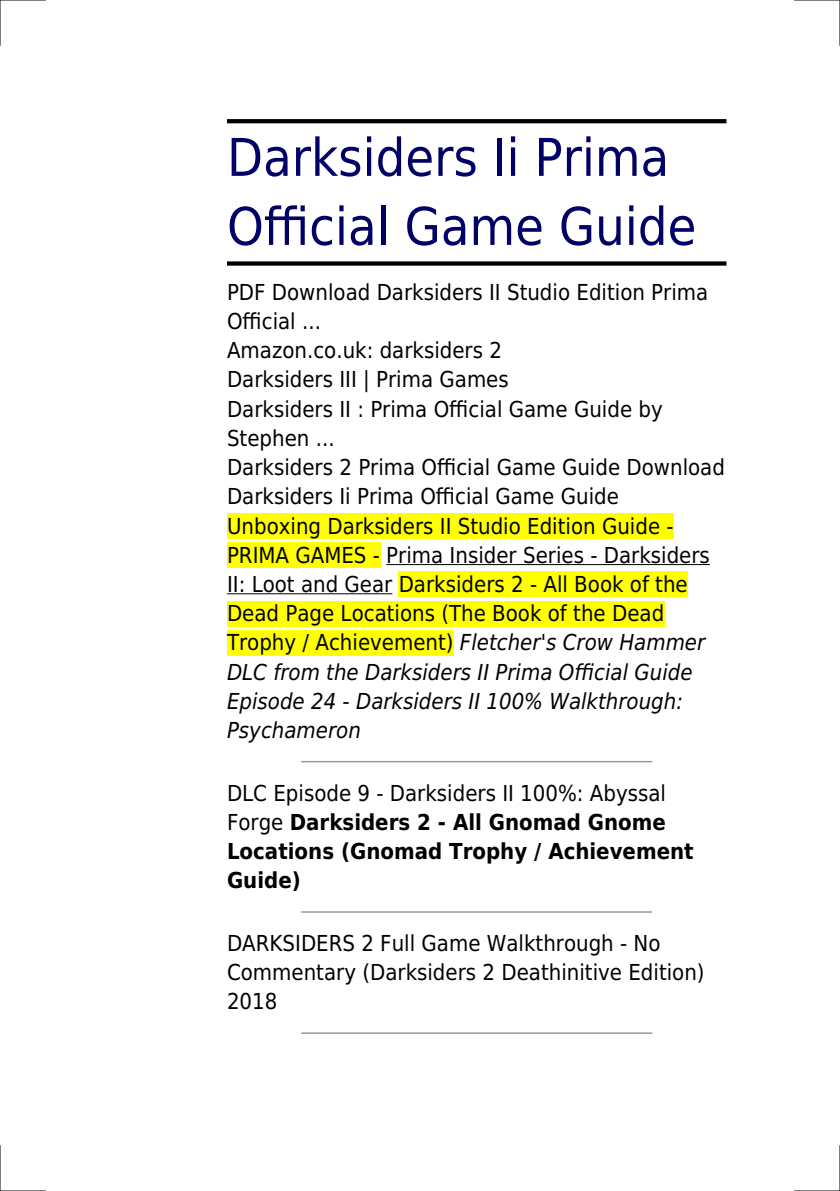
<style>
.page{position:relative;width:840px;height:1191px;background:#fff}
.page>*{position:absolute;margin:0;border:0;box-sizing:border-box;transform-origin:0 0}
.t1{font:52px/69px "DejaVu Sans Condensed";color:#006}
.t2{font:22px/29.2px "DejaVu Sans Condensed";color:#000}
.t3{font:700 22px/29.2px "DejaVu Sans Condensed";color:#000}
.s1{font-style:italic}
.s2{font-weight:400}
</style>
<div class="page">
<svg style="left:227px;top:119px;width:499px;height:4px;fill:#000"></svg>
<div style="left:227px;top:261px;width:499px;height:5px;background:#000"></div>
<div style="left:227px;top:513px;width:446px;height:26px;background:#ff0"></div>
<div style="left:227px;top:542px;width:153px;height:26px;background:#ff0"></div>
<hr style="left:386px;top:564px;width:323px;height:1px;background:#000">
<hr style="left:227px;top:593px;width:165px;height:1px;background:#000">
<div style="left:398px;top:571px;width:289px;height:26px;background:#ff0"></div>
<div style="left:227px;top:600px;width:437px;height:26px;background:#ff0"></div>
<div style="left:227px;top:630px;width:226px;height:25px;background:#ff0"></div>
<hr style="left:302px;top:761px;width:349px;height:1px;background:#999">
<hr style="left:302px;top:911px;width:349px;height:1px;background:#999">
<hr style="left:302px;top:1032px;width:349px;height:2px;background:#999">
<hr style="left:0;top:0;width:45px;height:1px;background:#000">
<hr style="left:794px;top:0;width:45px;height:1px;background:#000">
<hr style="left:0;top:1190px;width:45px;height:1px;background:#000">
<hr style="left:794px;top:1190px;width:45px;height:1px;background:#000">
<hr style="left:0;top:0;width:1px;height:45px;background:#000">
<hr style="left:0;top:1145px;width:1px;height:46px;background:#000">
<hr style="left:839px;top:0;width:1px;height:45px;background:#000">
<hr style="left:839px;top:1145px;width:1px;height:46px;background:#000">
<h1 class="t1" style="left:227px;top:123px;width:470px">Darksiders Ii Prima<br>Official Game Guide</h1>
<p class="t2" style="left:227px;top:278px;width:499px">PDF Download Darksiders II Studio Edition Prima Official ...<br>Amazon.co.uk: darksiders 2<br>Darksiders III | Prima Games<br>Darksiders II : Prima Official Game Guide by Stephen ...<br>Darksiders 2 Prima Official Game Guide Download Darksiders Ii Prima Official Game Guide<br>Unboxing Darksiders II Studio Edition Guide - PRIMA GAMES - Prima Insider Series - Darksiders II: Loot and Gear Darksiders 2 - All Book of the Dead Page Locations (The Book of the Dead Trophy / Achievement) <span class="s1">Fletcher's Crow Hammer DLC from the Darksiders II Prima Official Guide Episode 24 - Darksiders II 100% Walkthrough:<br>Psychameron</span></p>
<p class="t3" style="left:227px;top:778px;width:468px"><span class="s2">DLC Episode 9 - Darksiders II 100%: Abyssal<br>Forge</span> Darksiders 2 - All Gnomad Gnome<br>Locations (Gnomad Trophy / Achievement<br>Guide)</p>
<p class="t2" style="left:227px;top:928px;width:479px">DARKSIDERS 2 Full Game Walkthrough - No<br>Commentary (Darksiders 2 Deathinitive Edition)<br>2018</p>
</div>
